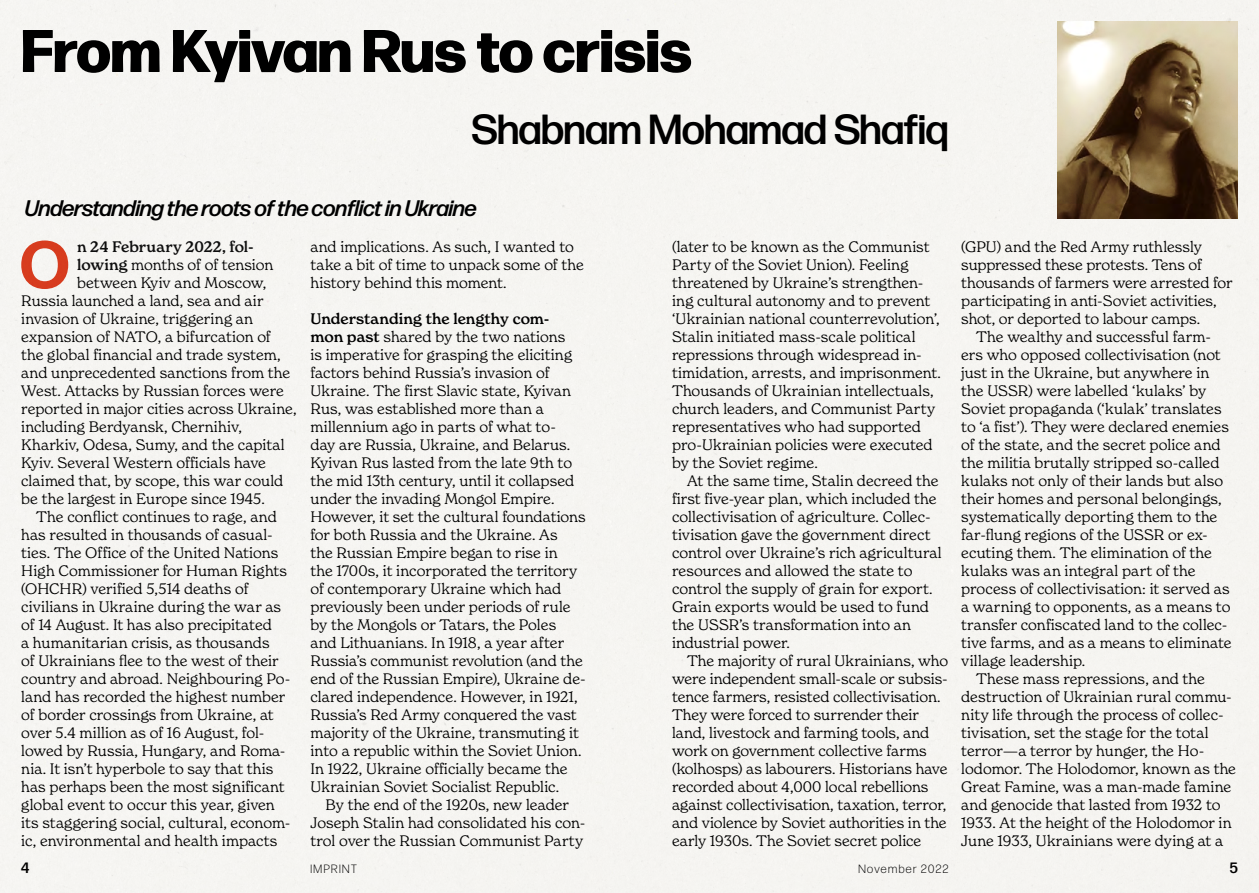
<style>
.page{position:relative;width:1259px;height:893px;background:#f5f5f1}
.page>*{position:absolute;margin:0;border:0;box-sizing:border-box;transform-origin:0 0}
.t1{font:700 66.45px "Forma DJR Display";color:#d94526}
.t2{font:800 60px "Forma DJR Display";color:#000}
.t3{font:500 42px "Forma DJR Display";color:#000}
.t4{font:italic 500 22.5px "Forma DJR Display";color:#000}
.t5{font:300 15px/18px "New Spirit";letter-spacing:.005em;color:#000}
.t6{font:500 15px "New Spirit";color:#121212}
.t7{font:500 15px "Forma DJR Display";color:#000}
.t8{font:300 12px "Forma DJR Display";letter-spacing:.12em;color:#000}
.s1{font-weight:500;color:#121212}
.s2{font-weight:500}
</style>
<div class="page">
<h2 class="t2" style="left:21px;top:5px;width:672px">From Kyivan Rus to crisis</h2>
<h3 class="t3" style="left:472px;top:103px;width:478px">Shabnam Mohamad Shafiq</h3>
<h3 class="t4" style="left:26px;top:194px;width:453px">Understanding the roots of the conflict in Ukraine</h3>
<h1 class="t1" style="left:20px;top:223px;width:50px">O</h1>
<p class="t6" style="left:77px;top:237px;width:178px">n 24 February 2022, fol-</p>
<p class="t5" style="left:77px;top:255px;width:198px"><span class="s1">lowing</span> months of of tension</p>
<p class="t5" style="left:77px;top:273px;width:191px">between Kyiv and Moscow,</p>
<p class="t5" style="left:21px;top:291px;width:244px">Russia launched a land, sea and air</p>
<p class="t5" style="left:21px;top:309px;width:233px">invasion of Ukraine, triggering an</p>
<p class="t5" style="left:21px;top:327px;width:251px">expansion of NATO, a bifurcation of</p>
<p class="t5" style="left:21px;top:345px;width:261px">the global financial and trade system,</p>
<p class="t5" style="left:21px;top:363px;width:270px">and unprecedented sanctions from the</p>
<p class="t5" style="left:21px;top:381px;width:264px">West. Attacks by Russian forces were</p>
<p class="t5" style="left:21px;top:399px;width:277px">reported in major cities across Ukraine,</p>
<p class="t5" style="left:21px;top:417px;width:222px">including Berdyansk, Chernihiv,</p>
<p class="t5" style="left:21px;top:435px;width:265px">Kharkiv, Odesa, Sumy, and the capital</p>
<p class="t5" style="left:21px;top:453px;width:246px">Kyiv. Several Western officials have</p>
<p class="t5" style="left:21px;top:471px;width:263px">claimed that, by scope, this war could</p>
<p class="t5" style="left:21px;top:489px;width:245px">be the largest in Europe since 1945.</p>
<p class="t5" style="left:36px;top:507px;width:242px">The conflict continues to rage, and</p>
<p class="t5" style="left:21px;top:525px;width:253px">has resulted in thousands of casual-</p>
<p class="t5" style="left:21px;top:543px;width:259px">ties. The Office of the United Nations</p>
<p class="t5" style="left:21px;top:561px;width:267px">High Commissioner for Human Rights</p>
<p class="t5" style="left:21px;top:579px;width:229px">(OHCHR) verified 5,514 deaths of</p>
<p class="t5" style="left:21px;top:597px;width:261px">civilians in Ukraine during the war as</p>
<p class="t5" style="left:21px;top:615px;width:252px">of 14 August. It has also precipitated</p>
<p class="t5" style="left:21px;top:633px;width:250px">a humanitarian crisis, as thousands</p>
<p class="t5" style="left:21px;top:651px;width:259px">of Ukrainians flee to the west of their</p>
<p class="t5" style="left:21px;top:669px;width:271px">country and abroad. Neighbouring Po-</p>
<p class="t5" style="left:21px;top:687px;width:265px">land has recorded the highest number</p>
<p class="t5" style="left:21px;top:705px;width:254px">of border crossings from Ukraine, at</p>
<p class="t5" style="left:21px;top:723px;width:245px">over 5.4 million as of 16 August, fol-</p>
<p class="t5" style="left:21px;top:741px;width:266px">lowed by Russia, Hungary, and Roma-</p>
<p class="t5" style="left:21px;top:759px;width:254px">nia. It isn’t hyperbole to say that this</p>
<p class="t5" style="left:21px;top:777px;width:265px">has perhaps been the most significant</p>
<p class="t5" style="left:21px;top:795px;width:255px">global event to occur this year, given</p>
<p class="t5" style="left:21px;top:813px;width:271px">its staggering social, cultural, econom-</p>
<p class="t5" style="left:21px;top:831px;width:257px">ic, environmental and health impacts</p>
<p class="t5" style="left:310px;top:237px;width:275px">and implications. As such, I wanted to take a bit of time to unpack some of the history behind this moment.</p>
<p class="t5" style="left:310px;top:309px;width:277px"><span class="s2">Understanding the lengthy com&shy;mon past</span> shared by the two nations<br>is imperative for grasping the eliciting factors behind Russia’s invasion of Ukraine. The first Slavic state, Kyivan Rus, was established more than a millennium ago in parts of what to-<br>day are Russia, Ukraine, and Belarus.<br>Kyivan Rus lasted from the late 9th to the mid 13th century, until it collapsed under the invading Mongol Empire.<br>However, it set the cultural foundations for both Russia and the Ukraine. As<br>the Russian Empire began to rise in<br>the 1700s, it incorporated the territory of contemporary Ukraine which had previously been under periods of rule by the Mongols or Tatars, the Poles and Lithuanians. In 1918, a year after Russia’s communist revolution (and the end of the Russian Empire), Ukraine de&shy;clared independence. However, in 1921, Russia’s Red Army conquered the vast majority of the Ukraine, transmuting it into a republic within the Soviet Union.<br>In 1922, Ukraine officially became the Ukrainian Soviet Socialist Republic.</p>
<p class="t5" style="left:310px;top:795px;width:276px;text-align:center">By the end of the 1920s, new leader<br>Joseph Stalin had consolidated his con&shy;trol over the Russian Communist Party</p>
<p class="t5" style="left:672px;top:237px;width:270px">(later to be known as the Communist Party of the Soviet Union). Feeling threatened by Ukraine’s strengthen&shy;ing cultural autonomy and to prevent ‘Ukrainian national counterrevolution’, Stalin initiated mass-scale political repressions through widespread in&shy;timidation, arrests, and imprisonment.<br>Thousands of Ukrainian intellectuals, church leaders, and Communist Party representatives who had supported pro-Ukrainian policies were executed by the Soviet regime.</p>
<p class="t5" style="left:672px;top:471px;width:271px;text-indent:15px">At the same time, Stalin decreed the first five-year plan, which included the collectivisation of agriculture. Collec&shy;tivisation gave the government direct control over Ukraine’s rich agricultural resources and allowed the state to control the supply of grain for export.<br>Grain exports would be used to fund the USSR’s transformation into an industrial power.</p>
<p class="t5" style="left:672px;top:651px;width:278px;text-indent:15px">The majority of rural Ukrainians, who were independent small-scale or subsis&shy;tence farmers, resisted collectivisation.<br>They were forced to surrender their land, livestock and farming tools, and work on government collective farms (kolhosps) as labourers. Historians have recorded about 4,000 local rebellions against collectivisation, taxation, terror, and violence by Soviet authorities in the early 1930s. The Soviet secret police</p>
<p class="t5" style="left:961px;top:237px;width:273px">(GPU) and the Red Army ruthlessly suppressed these protests. Tens of thousands of farmers were arrested for participating in anti-Soviet activities, shot, or deported to labour camps.</p>
<p class="t5" style="left:976px;top:327px;width:236px">The wealthy and successful farm-</p>
<p class="t5" style="left:961px;top:345px;width:261px">ers who opposed collectivisation (not</p>
<p class="t5" style="left:961px;top:363px;width:250px">just in the Ukraine, but anywhere in</p>
<p class="t5" style="left:961px;top:381px;width:246px">the USSR) were labelled ‘kulaks’ by</p>
<p class="t5" style="left:961px;top:399px;width:262px">Soviet propaganda (‘kulak’ translates</p>
<p class="t5" style="left:961px;top:417px;width:269px">to ‘a fist’). They were declared enemies</p>
<p class="t5" style="left:961px;top:435px;width:261px">of the state, and the secret police and</p>
<p class="t5" style="left:961px;top:453px;width:260px">the militia brutally stripped so-called</p>
<p class="t5" style="left:961px;top:471px;width:263px">kulaks not only of their lands but also</p>
<p class="t5" style="left:961px;top:489px;width:262px">their homes and personal belongings,</p>
<p class="t5" style="left:961px;top:507px;width:258px">systematically deporting them to the</p>
<p class="t5" style="left:961px;top:525px;width:248px">far-flung regions of the USSR or ex-</p>
<p class="t5" style="left:961px;top:543px;width:252px">ecuting them. The elimination of the</p>
<p class="t5" style="left:961px;top:561px;width:236px">kulaks was an integral part of the</p>
<p class="t5" style="left:961px;top:579px;width:270px">process of collectivisation: it served as</p>
<p class="t5" style="left:961px;top:597px;width:271px">a warning to opponents, as a means to</p>
<p class="t5" style="left:961px;top:615px;width:268px">transfer confiscated land to the collec-</p>
<p class="t5" style="left:961px;top:633px;width:272px">tive farms, and as a means to eliminate</p>
<p class="t5" style="left:961px;top:651px;width:126px">village leadership.</p>
<p class="t5" style="left:976px;top:669px;width:230px">These mass repressions, and the</p>
<p class="t5" style="left:961px;top:687px;width:272px">destruction of Ukrainian rural commu-</p>
<p class="t5" style="left:961px;top:705px;width:264px">nity life through the process of collec-</p>
<p class="t5" style="left:961px;top:723px;width:249px">tivisation, set the stage for the total</p>
<p class="t5" style="left:961px;top:741px;width:244px">terror—a terror by hunger, the Ho-</p>
<p class="t5" style="left:961px;top:759px;width:276px">lodomor. The Holodomor, known as the</p>
<p class="t5" style="left:961px;top:777px;width:271px">Great Famine, was a man-made famine</p>
<p class="t5" style="left:961px;top:795px;width:261px">and genocide that lasted from 1932 to</p>
<p class="t5" style="left:961px;top:813px;width:272px">1933. At the height of the Holodomor in</p>
<p class="t5" style="left:961px;top:831px;width:263px">June 1933, Ukrainians were dying at a</p>
<p class="t7" style="left:21px;top:858px;width:10px">4</p>
<p class="t8" style="left:310px;top:862px;width:48px">IMPRINT</p>
<p class="t8" style="left:858px;top:862px;width:91px">November 2022</p>
<p class="t7" style="left:1229px;top:858px;width:10px">5</p>
</div>
